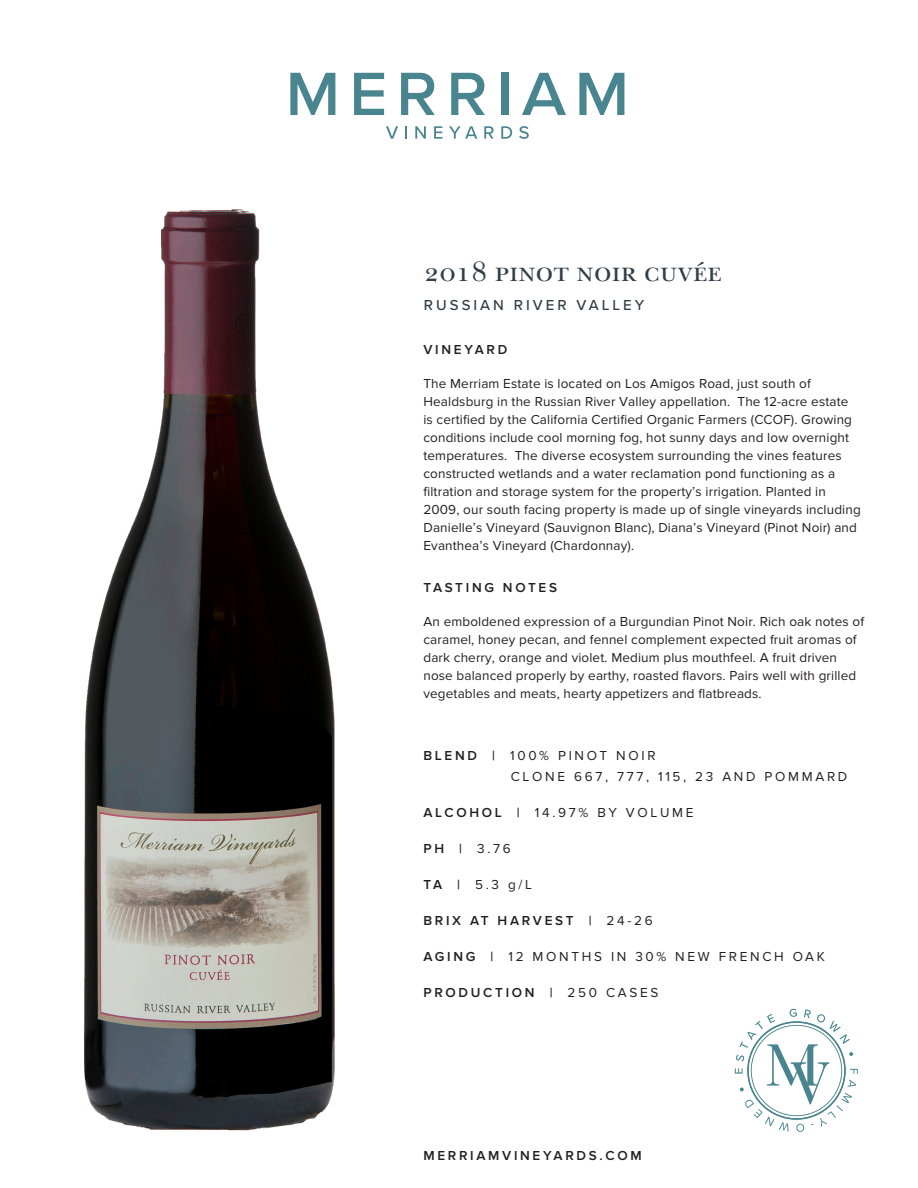
<style>
.page{position:relative;width:918px;height:1188px;background:#fff}
.page>*{position:absolute;margin:0;border:0;box-sizing:border-box;transform-origin:0 0}
.t1{font:28.5px "New Baskerville SC";color:#313e48}
.t2{font:500 15px "Proxima Nova";letter-spacing:.2em;color:#313e48}
.t3{font:13.5px/18px "Proxima Nova";letter-spacing:.01em;color:#231f20}
.t4{font:13.5px/21px "Proxima Nova";letter-spacing:.2em;color:#231f20}
.t5{font:600 13.5px "Proxima Nova";letter-spacing:.2em;color:#231f20}
.s1{font-weight:600}
.s2{font-weight:400}
</style>
<div class="page">
<svg style="left:386px;top:126px;width:12px;height:13px"></svg>
<svg style="left:405px;top:126px;width:2px;height:13px"></svg>
<svg style="left:415px;top:126px;width:11px;height:13px"></svg>
<svg style="left:434px;top:126px;width:8px;height:13px"></svg>
<svg style="left:449px;top:126px;width:28px;height:13px"></svg>
<svg style="left:484px;top:126px;width:9px;height:13px"></svg>
<svg style="left:501px;top:126px;width:11px;height:13px"></svg>
<svg style="left:519px;top:126px;width:10px;height:13px"></svg>
<svg style="left:290px;top:73px;width:45px;height:42px"></svg>
<svg style="left:354px;top:73px;width:30px;height:42px"></svg>
<svg style="left:401px;top:73px;width:34px;height:42px"></svg>
<svg style="left:451px;top:73px;width:34px;height:42px"></svg>
<div style="left:501px;top:73px;width:7px;height:42px;background:#48858e"></div>
<svg style="left:522px;top:73px;width:44px;height:42px"></svg>
<svg style="left:579px;top:73px;width:45px;height:42px"></svg>
<svg style="left:735px;top:1009px;width:123px;height:123px"></svg>
<img style="left:84px;top:209px;width:251px;height:922px">
<h1 class="t1" style="left:424px;top:256px;width:299px">2018 pinot noir cuvée</h1>
<p class="t2" style="left:424px;top:294px;width:222px">RUSSIAN RIVER VALLEY</p>
<p class="t5" style="left:423px;top:342px;width:85px">VINEYARD</p>
<p class="t3" style="left:423px;top:375px;width:439px">The Merriam Estate is located on Los Amigos Road, just south of Healdsburg in the Russian River Valley appellation. The 12-acre estate is certified by the California Certified Organic Farmers (CCOF). Growing conditions include cool morning fog, hot sunny days and low overnight temperatures. The diverse ecosystem surrounding the vines features constructed wetlands and a water reclamation pond functioning as a filtration and storage system for the property’s irrigation. Planted in 2009, our south facing property is made up of single vineyards including Danielle’s Vineyard (Sauvignon Blanc), Diana’s Vineyard (Pinot Noir) and Evanthea’s Vineyard (Chardonnay).</p>
<p class="t5" style="left:423px;top:580px;width:135px">TASTING NOTES</p>
<p class="t3" style="left:423px;top:613px;width:442px">An emboldened expression of a Burgundian Pinot Noir. Rich oak notes of caramel, honey pecan, and fennel complement expected fruit aromas of dark cherry, orange and violet. Medium plus mouthfeel. A fruit driven nose balanced properly by earthy, roasted flavors. Pairs well with grilled vegetables and meats, hearty appetizers and flatbreads.</p>
<p class="t4" style="left:511px;top:745px;width:338px;text-indent:-87px"><span class="s1">BLEND |</span> 100% PINOT NOIR<br>CLONE 667, 777, 115, 23 AND POMMARD</p>
<p class="t4" style="left:423px;top:802px;width:272px"><span class="s1">ALCOHOL |</span> 14.97% BY VOLUME</p>
<p class="t3" style="left:423px;top:840px;width:89px"><span class="s1">PH |</span> 3.76</p>
<p class="t3" style="left:423px;top:876px;width:110px"><span class="s1">TA |</span> 5.3 g/L</p>
<p class="t5" style="left:423px;top:913px;width:231px">BRIX AT HARVEST | <span class="s2">24-26</span></p>
<p class="t4" style="left:423px;top:946px;width:403px"><span class="s1">AGING |</span> 12 MONTHS IN 30% NEW FRENCH OAK</p>
<p class="t5" style="left:423px;top:985px;width:236px">PRODUCTION | <span class="s2">250 CASES</span></p>
<p class="t5" style="left:423px;top:1148px;width:220px">MERRIAMVINEYARDS.COM</p>
</div>
